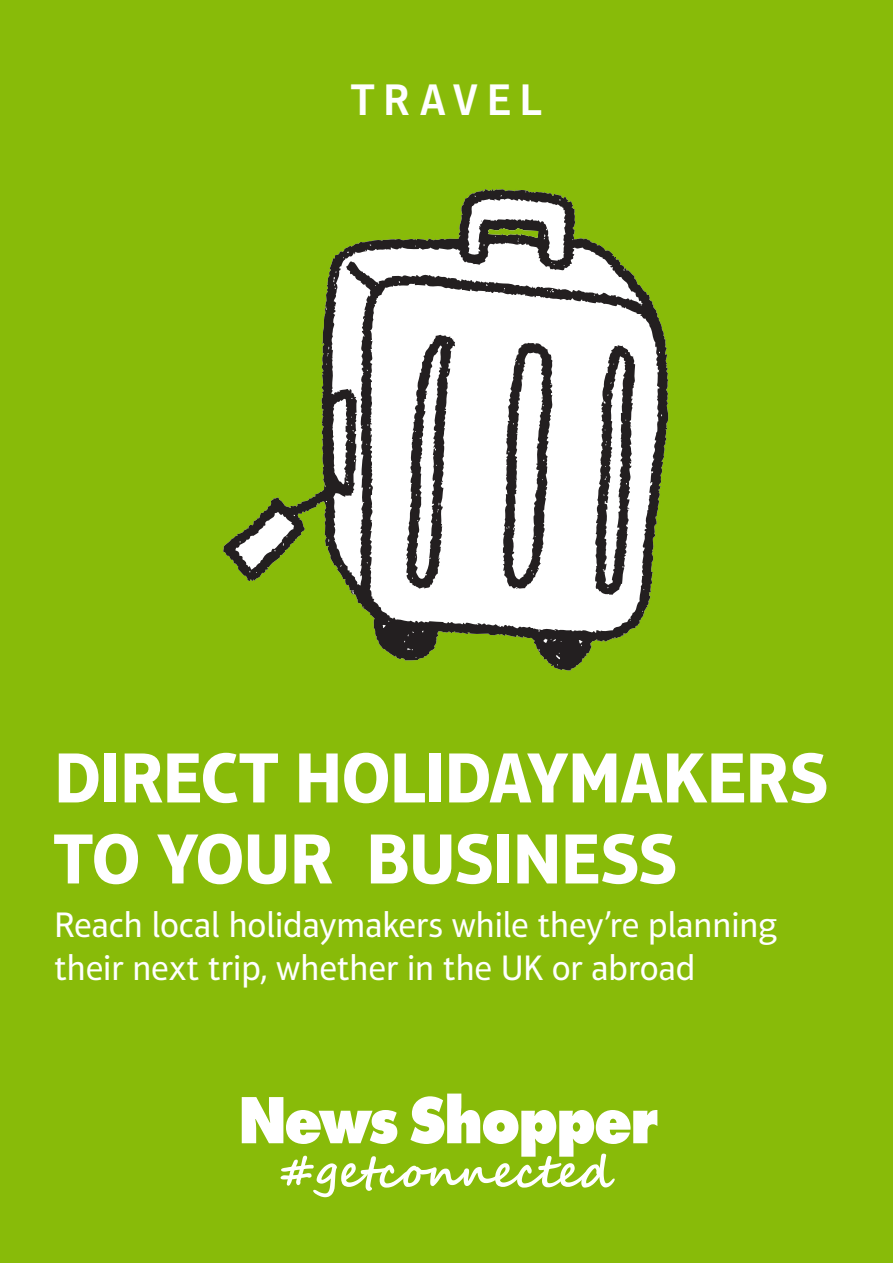
<style>
.page{position:relative;width:893px;height:1263px;background:#88bb09}
.page>*{position:absolute;margin:0;border:0;box-sizing:border-box;transform-origin:0 0}
.t1{font:700 72px/81px "Aptifer Sans LT Pro";letter-spacing:-.015em;color:#fff}
.t2{font:600 45px "Aptifer Sans LT Pro";letter-spacing:.19em;color:#fff}
.t3{font:36px/43.2px "Aptifer Sans LT Pro";letter-spacing:-.015em;color:#fff}
</style>
<div class="page">
<svg style="left:242px;top:1093px;width:415px;height:104px"></svg>
<svg style="left:223px;top:189px;width:446px;height:482px"></svg>
<svg style="left:406px;top:335px;width:49px;height:254px;background:#a9a7a7"></svg>
<svg style="left:502px;top:342px;width:53px;height:248px;background:#afadad"></svg>
<svg style="left:594px;top:345px;width:42px;height:250px;background:#9c9a9a"></svg>
<svg style="left:488px;top:228px;width:50px;height:10px"></svg>
<p class="t2" style="left:351px;top:73px;width:192px">TRAVEL</p>
<p class="t1" style="left:54px;top:737px;width:776px">DIRECT HOLIDAYMAKERS<br>TO YOUR BUSINESS</p>
<p class="t3" style="left:54px;top:903px;width:725px">Reach local holidaymakers while they’re planning their next trip, whether in the UK or abroad</p>
</div>
